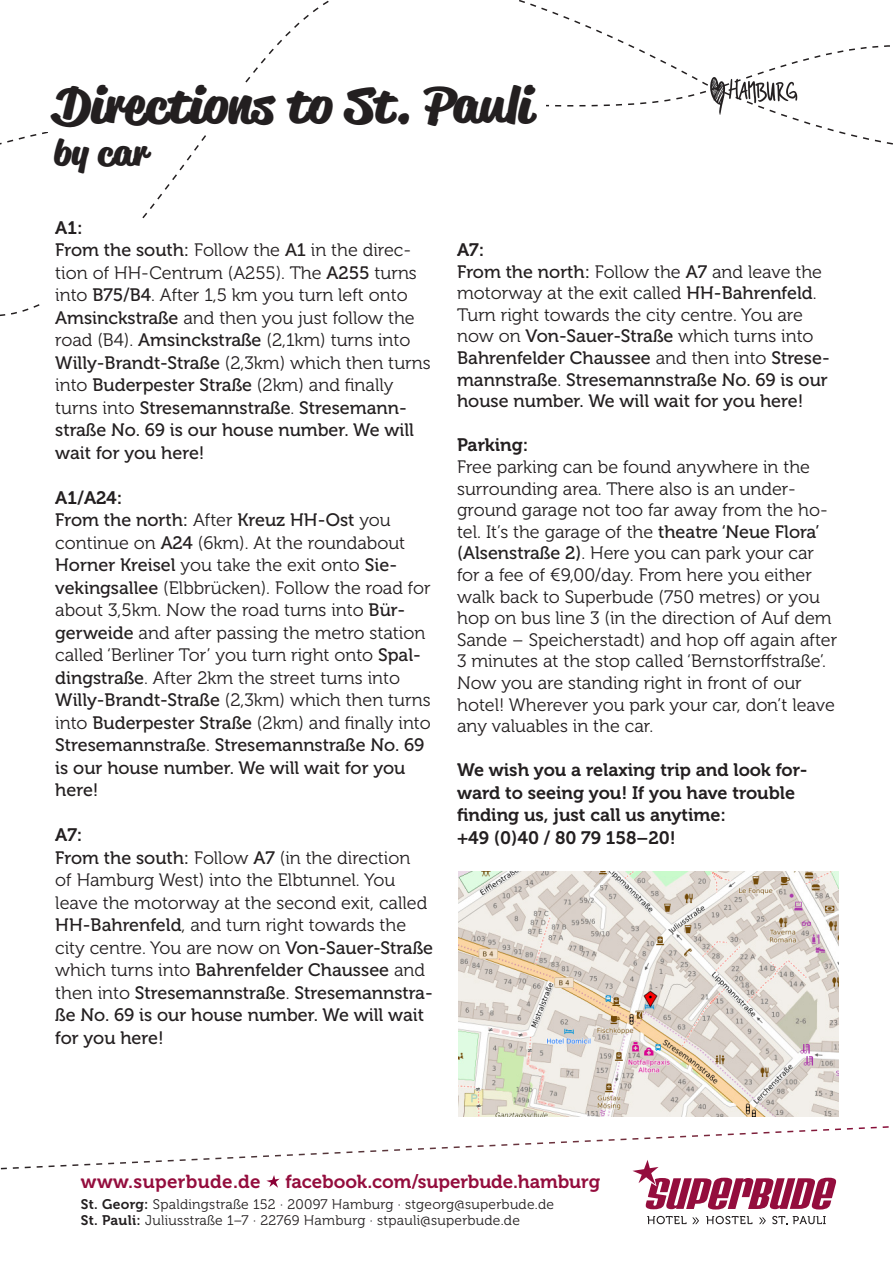
<style>
.page{position:relative;width:893px;height:1263px;background:#fff}
.page>*{position:absolute;margin:0;border:0;box-sizing:border-box;transform-origin:0 0}
.t1{font:700 49.5px "Reklame Script";color:#231f20}
.t2{font:700 36px "Reklame Script";color:#231f20}
.t3{font:18.75px "Museo 700";letter-spacing:-.005em;color:#940d3d}
.t4{font:18.75px "Museo 700";letter-spacing:.02em;color:#940d3d}
.t5{font:18px/22.5px "Museo 300";color:#231f20}
.t6{font:18px/21.6px "Museo 500";color:#231f20}
.t7{font:18px/22.5px "Museo 700";color:#231f20}
.t8{font:13.8px "Museo 300";letter-spacing:.02em;color:#231f20}
.s1{font-family:"Museo 500"}
.s2{font-family:"Museo 300"}
.s3{font-family:"Museo 700"}
</style>
<div class="page">
<svg style="left:0;top:46px;width:893px;height:103px"></svg>
<div style="left:24px;top:84px;width:522px;height:48px;background:#fff"></div>
<svg style="left:0;top:1126px;width:889px;height:83px"></svg>
<svg style="left:706px;top:1216px;width:46px;height:8px"></svg>
<svg style="left:772px;top:1216px;width:54px;height:8px"></svg>
<svg style="left:759px;top:1217px;width:7px;height:7px"></svg>
<svg style="left:647px;top:1216px;width:52px;height:8px"></svg>
<img style="left:458px;top:872px;width:381px;height:244px">
<p class="t1" style="left:54px;top:70px;width:480px">Directions to St. Pauli</p>
<p class="t2" style="left:54px;top:127px;width:96px">by car</p>
<p class="t7" style="left:55px;top:216px;width:29px">A1:</p>
<p class="t5" style="left:55px;top:239px;width:377px"><span class="s1">From the south:</span> Follow the <span class="s1">A1</span> in the direc&shy;tion of HH-Centrum (A255). The <span class="s1">A255</span> turns into <span class="s1">B75/B4</span>. After 1,5 km you turn left onto <span class="s1">Amsinckstraße</span> and then you just follow the road (B4). <span class="s1">Amsinckstraße</span> (2,1km) turns into <span class="s1">Willy-Brandt-Straße</span> (2,3km) which then turns into <span class="s1">Buderpester Straße</span> (2km) and finally turns into <span class="s1">Stresemannstraße</span>. <span class="s1">Stresemann&shy;straße No. 69 is our house number. We will wait for you here!</span></p>
<p class="t7" style="left:55px;top:486px;width:69px">A1/A24:</p>
<p class="t5" style="left:55px;top:509px;width:377px"><span class="s1">From the north:</span> After <span class="s1">Kreuz HH-Ost</span> you continue on <span class="s1">A24</span> (6km). At the roundabout <span class="s1">Horner Kreisel</span> you take the exit onto <span class="s1">Sie&shy;vekingsallee</span> (Elbbrücken). Follow the road for about 3,5km. Now the road turns into <span class="s1">Bür&shy;gerweide</span> and after passing the metro station called ‘Berliner Tor’ you turn right onto <span class="s1">Spal&shy;dingstraße</span>. After 2km the street turns into <span class="s1">Willy-Brandt-Straße</span> (2,3km) which then turns into <span class="s1">Buderpester Straße</span> (2km) and finally into <span class="s1">Stresemannstraße</span>. <span class="s1">Stresemannstraße No. 69 is our house number. We will wait for you here!</span></p>
<p class="t7" style="left:55px;top:824px;width:29px">A7:</p>
<p class="t5" style="left:55px;top:846px;width:379px"><span class="s1">From the south:</span> Follow <span class="s1">A7</span> (in the direction<br>of Hamburg West) into the Elbtunnel. You leave the motorway at the second exit, called <span class="s1">HH-Bahrenfeld</span>, and turn right towards the city centre. You are now on <span class="s1">Von-Sauer-Straße </span>which turns into <span class="s1">Bahrenfelder Chaussee</span> and then into <span class="s1">Stresemannstraße</span>. <span class="s1">Stresemannstra&shy;ße No. 69 is our house number. We will wait for you here!</span></p>
<p class="t7" style="left:457px;top:239px;width:29px">A7:</p>
<p class="t6" style="left:457px;top:261px;width:374px">From the north: <span class="s2">Follow the</span> A7 <span class="s2">and leave the motorway at the exit called</span> HH-Bahrenfeld<span class="s2">.<br>Turn right towards the city centre. You are now on</span> Von-Sauer-Straße <span class="s2">which turns into </span>Bahrenfelder Chaussee <span class="s2">and then into</span> Strese&shy;mannstraße<span class="s2">.</span> Stresemannstraße No. 69 is our house number. We will wait for you here!</p>
<p class="t7" style="left:457px;top:434px;width:73px">Parking:</p>
<p class="t5" style="left:457px;top:456px;width:382px;line-height:21.6px">Free parking can be found anywhere in the surrounding area. There also is an under&shy;ground garage not too far away from the ho&shy;tel. It’s the garage of the <span class="s1">theatre ‘Neue Flora’ (Alsenstraße 2)</span>. Here you can park your car for a fee of €9,00/day. From here you either walk back to Superbude (750 metres) or you hop on bus line 3 (in the direction of Auf dem Sande – Speicherstadt) and hop off again after 3 minutes at the stop called ‘Bernstorffstraße’.<br>Now you are standing right in front of our hotel! Wherever you park your car, don’t leave any valuables in the car.</p>
<p class="t7" style="left:457px;top:759px;width:352px">We wish you a relaxing trip and look for&shy;ward to seeing you! If you have trouble finding us, just call us anytime:</p>
<p class="t7" style="left:457px;top:827px;width:220px">+49 (0)40 / 80 79 158–20!</p>
<p class="t4" style="left:81px;top:1171px;width:181px">www.superbude.de</p>
<p class="t3" style="left:285px;top:1171px;width:316px">facebook.com/superbude.hamburg</p>
<p class="t8" style="left:81px;top:1196px;width:475px"><span class="s3">St. Georg:</span> Spaldingstraße 152 · 20097 Hamburg · stgeorg@superbude.de</p>
<p class="t8" style="left:81px;top:1213px;width:440px"><span class="s3">St. Pauli:</span> Juliusstraße 1–7 · 22769 Hamburg · stpauli@superbude.de</p>
</div>
